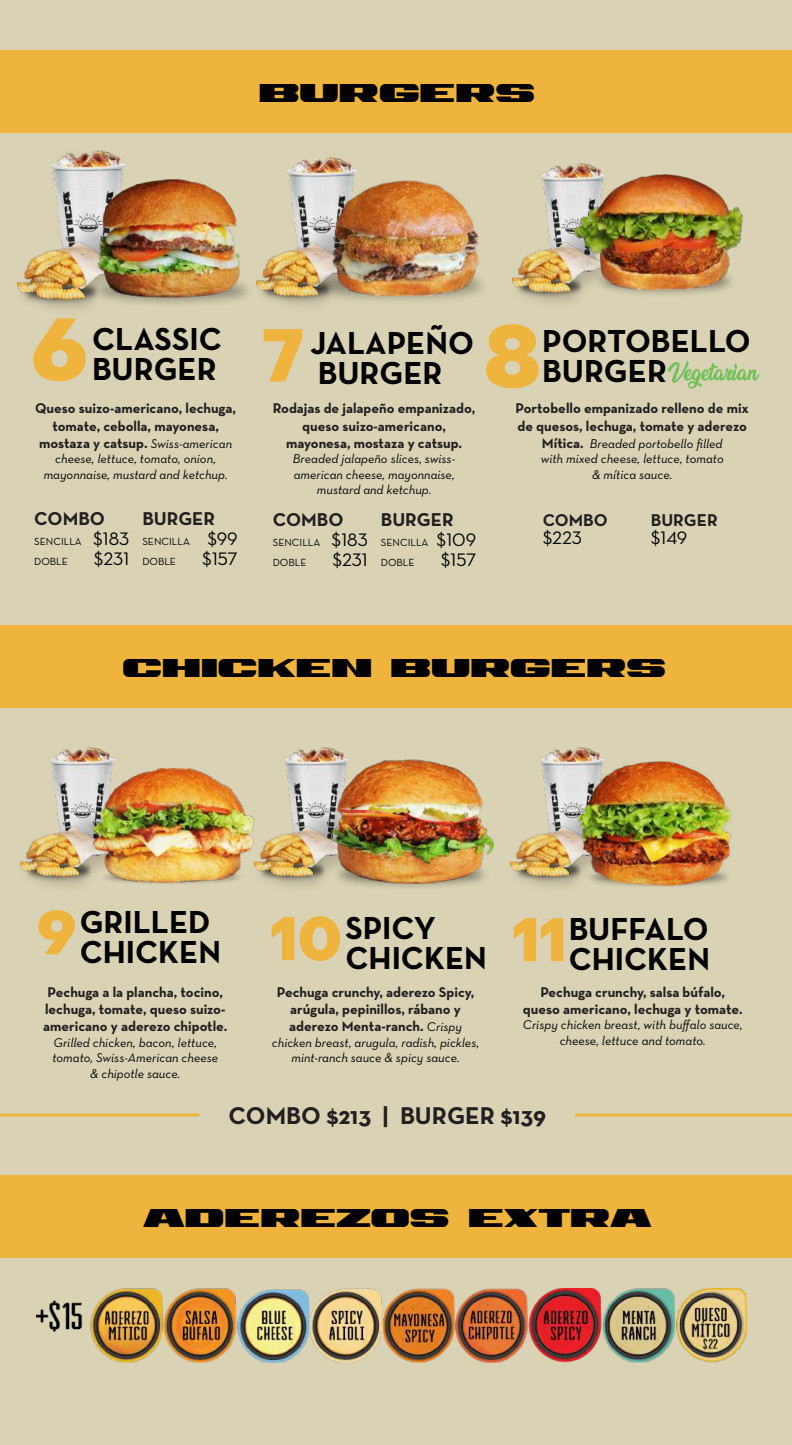
<style>
.page{position:relative;width:792px;height:1445px;background:#d9d2b4}
.page>*{position:absolute;margin:0;border:0;box-sizing:border-box;transform-origin:0 0}
.t1{font:800 86.1px "Object Sans";color:#eeb43d}
.t2{font:800 73px "Object Sans";color:#eeb43d}
.t3{font:700 32.4px/30.3px "Neutra Text";color:#000001}
.t4{font:26.8px "Retrive";color:#000001}
.t5{font:700 24.7px "Neutra Text";color:#231f20}
.t6{font:700 18.9px "Neutra Text";color:#231f20}
.t7{font:18.4px "Neutra Text Book Alt";color:#000001}
.t8{font:700 17.4px "Neutra Text";color:#231f20}
.t9{font:700 14.3px/17.2px "Neutra Text";color:#231f20;text-align:center}
.t10{font:italic 12.9px/15.5px "Neutra Text";color:#000001;text-align:center}
.t11{font:10.5px/20px "Neutra Text Book Alt";color:#000001}
.s1{font-weight:400;font-style:italic;font-size:12.9px;color:#000001}
.s2{font-size:18.4px}
.s3{font-weight:700;font-style:normal;font-size:14.3px;color:#231f20}
</style>
<div class="page">
<img style="left:287px;top:158px;width:70px;height:76px">
<img style="left:265px;top:234px;width:68px;height:71px">
<img style="left:257px;top:242px;width:76px;height:54px">
<img style="left:303px;top:263px;width:180px;height:43px">
<img style="left:333px;top:180px;width:146px;height:116px">
<svg style="left:668px;top:361px;width:91px;height:27px"></svg>
<hr style="left:0;top:1113px;width:199px;height:3px;background:#eeb43d">
<hr style="left:575px;top:1113px;width:217px;height:3px;background:#eeb43d">
<img style="left:283px;top:748px;width:66px;height:70px">
<img style="left:253px;top:818px;width:78px;height:69px">
<img style="left:255px;top:826px;width:76px;height:51px">
<img style="left:330px;top:856px;width:142px;height:32px">
<img style="left:331px;top:759px;width:163px;height:124px">
<img style="left:49px;top:748px;width:66px;height:70px">
<img style="left:20px;top:818px;width:73px;height:69px">
<img style="left:21px;top:826px;width:72px;height:51px">
<img style="left:129px;top:882px;width:88px;height:2px">
<img style="left:93px;top:768px;width:160px;height:114px">
<img style="left:539px;top:748px;width:66px;height:70px">
<img style="left:510px;top:818px;width:67px;height:69px">
<img style="left:511px;top:826px;width:66px;height:51px">
<img style="left:627px;top:885px;width:65px;height:1px">
<img style="left:577px;top:762px;width:155px;height:123px">
<div style="left:0;top:50px;width:792px;height:82px;background:#eeb43d"></div>
<div style="left:0;top:625px;width:792px;height:83px;background:#eeb43d"></div>
<div style="left:0;top:1175px;width:792px;height:82px;background:#eeb43d"></div>
<img style="left:50px;top:151px;width:76px;height:82px">
<img style="left:28px;top:233px;width:70px;height:76px">
<img style="left:17px;top:241px;width:81px;height:59px">
<img style="left:89px;top:271px;width:168px;height:38px">
<img style="left:98px;top:179px;width:141px;height:118px">
<img style="left:36px;top:1288px;width:710px;height:74px">
<img style="left:540px;top:164px;width:66px;height:71px">
<img style="left:520px;top:235px;width:60px;height:68px">
<img style="left:512px;top:242px;width:72px;height:51px">
<img style="left:607px;top:289px;width:117px;height:6px">
<img style="left:575px;top:175px;width:168px;height:114px">
<h3 class="t4" style="left:259px;top:77px;width:278px">BURGERS</h3>
<h1 class="t1" style="left:31px;top:297px;width:58px">6</h1>
<h3 class="t3" style="left:92px;top:323px;width:131px">CLASSIC<br>BURGER</h3>
<p class="t9" style="left:35px;top:400px;width:202px">Queso suizo-americano, lechuga, tomate, cebolla, mayonesa, mostaza y catsup. <span class="s1">Swiss-american</span></p>
<p class="t10" style="left:44px;top:451px;width:185px">cheese, lettuce, tomato, onion, mayonnaise, mustard and ketchup.</p>
<h3 class="t6" style="left:34px;top:506px;width:72px">COMBO</h3>
<p class="t11" style="left:34px;top:531px;width:96px">SENCILLA <span class="s2">$183<br></span>DOBLE</p>
<p class="t7" style="left:94px;top:547px;width:37px">$231</p>
<h3 class="t6" style="left:142px;top:506px;width:74px">BURGER</h3>
<p class="t11" style="left:142px;top:531px;width:97px">SENCILLA <span class="s2">$99<br></span>DOBLE</p>
<p class="t7" style="left:202px;top:547px;width:37px">$157</p>
<h2 class="t2" style="left:263px;top:311px;width:42px">7</h2>
<h3 class="t3" style="left:311px;top:327px;width:165px">JALAPEÑO</h3>
<h3 class="t3" style="left:318px;top:357px;width:126px">BURGER</h3>
<p class="t9" style="left:273px;top:400px;width:204px">Rodajas de jalapeño empanizado, queso suizo-americano, mayonesa, mostaza y catsup.</p>
<p class="t10" style="left:293px;top:451px;width:164px">Breaded jalapeño slices, swiss&shy;american cheese, mayonnaise, mustard and ketchup.</p>
<h3 class="t6" style="left:273px;top:507px;width:72px">COMBO</h3>
<p class="t11" style="left:273px;top:532px;width:96px">SENCILLA <span class="s2">$183<br></span>DOBLE</p>
<p class="t7" style="left:332px;top:548px;width:37px">$231</p>
<h3 class="t6" style="left:381px;top:507px;width:74px">BURGER</h3>
<p class="t11" style="left:381px;top:532px;width:97px">SENCILLA <span class="s2">$109<br></span>DOBLE</p>
<p class="t7" style="left:441px;top:548px;width:37px">$157</p>
<h1 class="t1" style="left:484px;top:304px;width:58px">8</h1>
<h3 class="t3" style="left:542px;top:325px;width:210px">PORTOBELLO</h3>
<h3 class="t3" style="left:542px;top:355px;width:126px">BURGER</h3>
<p class="t9" style="left:516px;top:400px;width:235px;text-align:left">Portobello empanizado relleno de mix de quesos, lechuga, tomate y aderezo</p>
<p class="t10" style="left:541px;top:435px;width:185px"><span class="s3">Mítica.</span> Breaded portobello filled with mixed cheese, lettuce, tomato &amp; mítica sauce.</p>
<p class="t8" style="left:543px;top:509px;width:67px">COMBO</p>
<p class="t7" style="left:543px;top:526px;width:41px">$223</p>
<p class="t8" style="left:651px;top:509px;width:68px">BURGER</p>
<p class="t7" style="left:651px;top:526px;width:38px">$149</p>
<h3 class="t4" style="left:122px;top:652px;width:545px">CHICKEN BURGERS</h3>
<h3 class="t3" style="left:37px;top:906px;width:186px;text-indent:43px">GRILLED<br><sup>9</sup>CHICKEN</h3>
<h3 class="t3" style="left:271px;top:912px;width:218px;text-indent:75px">SPICY<br><sup>10</sup>CHICKEN</h3>
<h3 class="t3" style="left:512px;top:913px;width:199px;text-align:right">BUFFALO<br><sup>11</sup>CHICKEN</h3>
<p class="t9" style="left:43px;top:983px;width:186px">Pechuga a la plancha, tocino, lechuga, tomate, queso suizo&shy;americano y aderezo chipotle.</p>
<p class="t10" style="left:52px;top:1034px;width:167px">Grilled chicken, bacon, lettuce, tomato, Swiss-American cheese &amp; chipotle sauce.</p>
<p class="t9" style="left:277px;top:983px;width:199px">Pechuga crunchy, aderezo Spicy, arúgula, pepinillos, rábano y aderezo Menta-ranch. <span class="s1">Crispy</span></p>
<p class="t10" style="left:272px;top:1034px;width:209px">chicken breast, arugula, radish, pickles, mint-ranch sauce &amp; spicy sauce.</p>
<p class="t9" style="left:523px;top:983px;width:221px">Pechuga crunchy, salsa búfalo, queso americano, lechuga y tomate.</p>
<p class="t10" style="left:523px;top:1017px;width:221px">Crispy chicken breast, with buffalo sauce, cheese, lettuce and tomato.</p>
<h3 class="t5" style="left:229px;top:1100px;width:319px">COMBO $213 | BURGER $139</h3>
<h3 class="t4" style="left:143px;top:1202px;width:510px">ADEREZOS EXTRA</h3>
</div>
